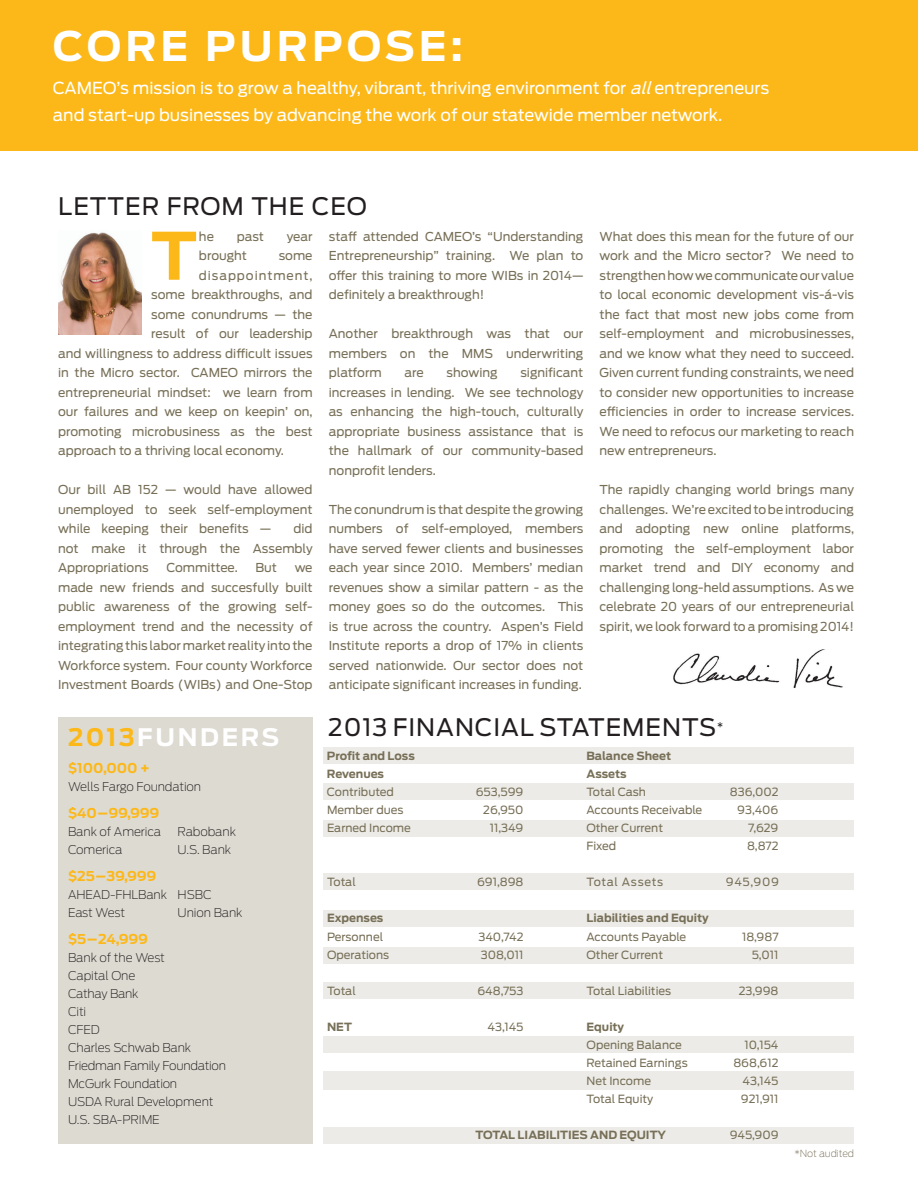
<style>
.page{position:relative;width:918px;height:1188px;background:#fff}
.page>*{position:absolute;margin:0;border:0;box-sizing:border-box;transform-origin:0 0}
.t1{font:700 64.8px "Antenna";color:#fcb818}
.t2{font:700 40.5px "Antenna";letter-spacing:.1em;color:#fff}
.t3{font:24px "Antenna";letter-spacing:.04em;color:#231f20}
.t4{font:700 24px "Antenna";letter-spacing:.11em;color:#fff}
.t5{font:16.5px/27px "Antenna";color:#fff}
.t6{font:700 13.5px "Antenna";letter-spacing:-.01em;color:#fcb818}
.t7{font:12.15px/19.5px "Antenna";color:#776f57;text-align:justify}
.t8{font:12.15px "Antenna";letter-spacing:.075em;color:#776f57}
.t9{font:200 12px/18px "Antenna";letter-spacing:-.01em;color:#231f20}
.t10{font:11.25px "Antenna";color:#776f57}
.t11{font:700 11.25px "Antenna";color:#776f57}
.t12{font:11.25px "Antenna";letter-spacing:.055em;color:#776f57}
.t13{font:10.5px "Antenna";color:#231f20}
.t14{font:200 9.75px "Antenna";letter-spacing:-.01em;color:#776f57}
.s1{font-style:italic}
.s2{color:#fcb818}
</style>
<div class="page">
<div style="left:0;top:0;width:918px;height:151px;background:#fcb818"></div>
<div style="left:323px;top:747px;width:531px;height:17px;background:#ecebe7"></div>
<div style="left:323px;top:783px;width:531px;height:17px;background:#ecebe7"></div>
<div style="left:323px;top:820px;width:531px;height:17px;background:#ecebe7"></div>
<div style="left:323px;top:873px;width:531px;height:17px;background:#ecebe7"></div>
<div style="left:323px;top:910px;width:531px;height:17px;background:#ecebe7"></div>
<div style="left:323px;top:947px;width:531px;height:17px;background:#ecebe7"></div>
<div style="left:323px;top:982px;width:531px;height:17px;background:#ecebe7"></div>
<div style="left:323px;top:1127px;width:531px;height:17px;background:#ecebe7"></div>
<div style="left:323px;top:1036px;width:531px;height:17px;background:#ecebe7"></div>
<div style="left:323px;top:1072px;width:531px;height:18px;background:#ecebe7"></div>
<div style="left:58px;top:717px;width:254px;height:427px;background:#dddad2"></div>
<img style="left:58px;top:232px;width:83px;height:103px">
<img style="left:673px;top:649px;width:170px;height:39px">
<h2 class="t2" style="left:53px;top:22px;width:412px">Core Purpose:</h2>
<h3 class="t5" style="left:53px;top:74px;width:718px">CAMEO’s mission is to grow a healthy, vibrant, thriving environment for <span class="s1">all</span>entrepreneurs and start-up businesses by advancing the work of our statewide member network.</h3>
<h3 class="t3" style="left:58px;top:192px;width:33px">Letter</h3>
<h3 class="t3" style="left:167px;top:192px;width:20px">from</h3>
<h3 class="t3" style="left:251px;top:192px;width:117px">the CEO</h3>
<h1 class="t1" style="left:151px;top:218px;width:47px">T</h1>
<p class="t7" style="left:199px;top:227px;width:17px">he</p>
<p class="t7" style="left:237px;top:227px;width:28px">past</p>
<p class="t7" style="left:287px;top:227px;width:27px">year</p>
<p class="t7" style="left:199px;top:246px;width:50px">brought</p>
<p class="t7" style="left:279px;top:246px;width:35px">some</p>
<p class="t8" style="left:199px;top:268px;width:115px">disappointment,</p>
<p class="t7" style="left:151px;top:285px;width:163px">some breakthroughs, and</p>
<p class="t7" style="left:151px;top:305px;width:163px">some conundrums — the</p>
<p class="t7" style="left:151px;top:324px;width:163px">result of our leadership</p>
<p class="t7" style="left:58px;top:344px;width:256px">and willingness to address difficult issues</p>
<p class="t7" style="left:58px;top:363px;width:256px">in the Micro sector. CAMEO mirrors the</p>
<p class="t7" style="left:58px;top:383px;width:256px">entrepreneurial mindset: we learn from</p>
<p class="t7" style="left:58px;top:402px;width:256px">our failures and we keep on keepin’ on,</p>
<p class="t7" style="left:58px;top:422px;width:256px">promoting microbusiness as the best</p>
<p class="t7" style="left:58px;top:441px;width:227px">approach to a thriving local economy.</p>
<p class="t7" style="left:58px;top:480px;width:256px">Our bill AB 152 — would have allowed unemployed to seek self-employment while keeping their benefits —</p>
<p class="t7" style="left:58px;top:519px;width:256px;text-indent:235px">did not make it through the Assembly Appropriations</p>
<p class="t7" style="left:166px;top:558px;width:73px">Committee.</p>
<p class="t7" style="left:255px;top:558px;width:23px">But</p>
<p class="t7" style="left:58px;top:558px;width:256px;text-indent:237px">we made new friends and succesfully built public awareness of the growing self&shy;employment trend and the necessity of integrating this labor market reality into the Workforce system. Four county Workforce Investment Boards (WIBs) and One-Stop</p>
<p class="t7" style="left:329px;top:227px;width:256px">staff attended CAMEO’s “Understanding Entrepreneurship” training. We plan to offer this training to more WIBs in 2014— definitely a breakthrough!</p>
<p class="t7" style="left:329px;top:324px;width:256px">Another breakthrough was that our members on the MMS underwriting platform</p>
<p class="t7" style="left:329px;top:363px;width:256px;text-indent:192px">significant increases in lending. We see technology as enhancing the high-touch, culturally appropriate business assistance that is the hallmark of our community-based nonprofit lenders.</p>
<p class="t7" style="left:329px;top:500px;width:256px">The conundrum is that despite the growing numbers of self-employed, members have served fewer clients and businesses each year since 2010. Members’ median revenues show a similar pattern - as the money goes so do the outcomes. This is true across the country. Aspen’s Field Institute reports a drop of 17% in clients served nationwide. Our sector does not anticipate significant increases in funding.</p>
<p class="t7" style="left:405px;top:363px;width:21px">are</p>
<p class="t7" style="left:447px;top:363px;width:52px">showing</p>
<p class="t7" style="left:600px;top:227px;width:256px">What does this mean for the future of our work and the Micro sector? We need to strengthen how we communicate our value to local economic development vis-á-vis the fact that most new jobs come from self-employment and microbusinesses, and we know what they need to succeed.<br>Given current funding constraints, we need to consider new opportunities to increase efficiencies in order to increase services.<br>We need to refocus our marketing to reach new entrepreneurs.</p>
<p class="t7" style="left:600px;top:480px;width:256px">The rapidly changing world brings many challenges. We’re excited to be introducing and adopting new online platforms, promoting the self-employment labor market trend and DIY economy and challenging long-held assumptions. As we celebrate 20 years of our entrepreneurial spirit, we look forward to a promising 2014!</p>
<h3 class="t4" style="left:68px;top:723px;width:213px"><span class="s2">2013</span>Funders</h3>
<p class="t6" style="left:68px;top:760px;width:83px">$100,000 +</p>
<p class="t9" style="left:68px;top:778px;width:134px">Wells Fargo Foundation</p>
<p class="t6" style="left:68px;top:805px;width:93px">$40–99,999</p>
<p class="t9" style="left:68px;top:823px;width:94px">Bank of America</p>
<p class="t9" style="left:178px;top:823px;width:60px">Rabobank</p>
<p class="t9" style="left:68px;top:841px;width:56px">Comerica</p>
<p class="t9" style="left:178px;top:841px;width:55px">U.S. Bank</p>
<p class="t6" style="left:68px;top:868px;width:90px">$25–39,999</p>
<p class="t9" style="left:68px;top:886px;width:145px">AHEAD-FHLBank HSBC<br>East West</p>
<p class="t9" style="left:178px;top:904px;width:66px">Union Bank</p>
<p class="t6" style="left:68px;top:931px;width:82px">$5–24,999</p>
<p class="t9" style="left:68px;top:949px;width:159px">Bank of the West<br>Capital One<br>Cathay Bank<br>Citi<br>CFED<br>Charles Schwab Bank<br>Friedman Family Foundation<br>McGurk Foundation<br>USDA Rural Development<br>U.S. SBA-PRIME</p>
<h3 class="t3" style="left:328px;top:713px;width:97px">2013 Financial</h3>
<h3 class="t3" style="left:540px;top:713px;width:36px">Statements</h3>
<p class="t13" style="left:717px;top:720px;width:8px">*</p>
<p class="t11" style="left:327px;top:749px;width:89px">Profit and Loss</p>
<p class="t11" style="left:586px;top:749px;width:86px">Balance Sheet</p>
<p class="t11" style="left:327px;top:767px;width:59px">Revenues</p>
<p class="t11" style="left:586px;top:767px;width:42px">Assets</p>
<p class="t10" style="left:327px;top:785px;width:68px">Contributed</p>
<p class="t10" style="left:476px;top:785px;width:49px">653,599</p>
<p class="t10" style="left:586px;top:785px;width:61px">Total Cash</p>
<p class="t10" style="left:730px;top:785px;width:50px">836,002</p>
<p class="t10" style="left:327px;top:803px;width:78px">Member dues</p>
<p class="t10" style="left:483px;top:803px;width:42px">26,950</p>
<p class="t10" style="left:587px;top:803px;width:117px">Accounts Receivable</p>
<p class="t10" style="left:737px;top:803px;width:43px">93,406</p>
<p class="t10" style="left:327px;top:821px;width:85px">Earned Income</p>
<p class="t10" style="left:490px;top:821px;width:35px">11,349</p>
<p class="t10" style="left:587px;top:821px;width:78px">Other Current</p>
<p class="t10" style="left:748px;top:821px;width:32px">7,629</p>
<p class="t10" style="left:587px;top:839px;width:31px">Fixed</p>
<p class="t10" style="left:747px;top:839px;width:33px">8,872</p>
<p class="t10" style="left:327px;top:875px;width:30px">Total</p>
<p class="t10" style="left:477px;top:875px;width:48px">691,898</p>
<p class="t12" style="left:587px;top:875px;width:78px">Total Assets</p>
<p class="t10" style="left:726px;top:875px;width:55px">945,909</p>
<p class="t11" style="left:327px;top:912px;width:58px">Expenses</p>
<p class="t11" style="left:587px;top:912px;width:124px">Liabilities and Equity</p>
<p class="t10" style="left:327px;top:930px;width:58px">Personnel</p>
<p class="t10" style="left:478px;top:930px;width:47px">340,742</p>
<p class="t10" style="left:587px;top:930px;width:101px">Accounts Payable</p>
<p class="t10" style="left:742px;top:930px;width:38px">18,987</p>
<p class="t10" style="left:327px;top:948px;width:64px">Operations</p>
<p class="t10" style="left:481px;top:948px;width:44px">308,011</p>
<p class="t10" style="left:587px;top:948px;width:78px">Other Current</p>
<p class="t10" style="left:752px;top:948px;width:28px">5,011</p>
<p class="t10" style="left:327px;top:984px;width:30px">Total</p>
<p class="t10" style="left:477px;top:984px;width:48px">648,753</p>
<p class="t10" style="left:587px;top:984px;width:86px">Total Liabilities</p>
<p class="t10" style="left:739px;top:984px;width:41px">23,998</p>
<p class="t11" style="left:327px;top:1020px;width:26px">NE T</p>
<p class="t10" style="left:488px;top:1020px;width:37px">43,145</p>
<p class="t11" style="left:587px;top:1020px;width:39px">Equity</p>
<p class="t10" style="left:587px;top:1038px;width:97px">Opening Balance</p>
<p class="t10" style="left:744px;top:1038px;width:36px">10,154</p>
<p class="t10" style="left:587px;top:1056px;width:103px">Retained Earnings</p>
<p class="t10" style="left:733px;top:1056px;width:47px">868,612</p>
<p class="t10" style="left:587px;top:1074px;width:66px">Net Income</p>
<p class="t10" style="left:743px;top:1074px;width:37px">43,145</p>
<p class="t10" style="left:587px;top:1092px;width:68px">Total Equity</p>
<p class="t10" style="left:741px;top:1092px;width:39px">921,911</p>
<p class="t11" style="left:476px;top:1129px;width:100px">TOTAL LIABI LITIES</p>
<p class="t11" style="left:590px;top:1129px;width:77px">AN D EQUITY</p>
<p class="t10" style="left:730px;top:1129px;width:50px">945,909</p>
<p class="t14" style="left:794px;top:1148px;width:61px">*Not audited</p>
</div>
